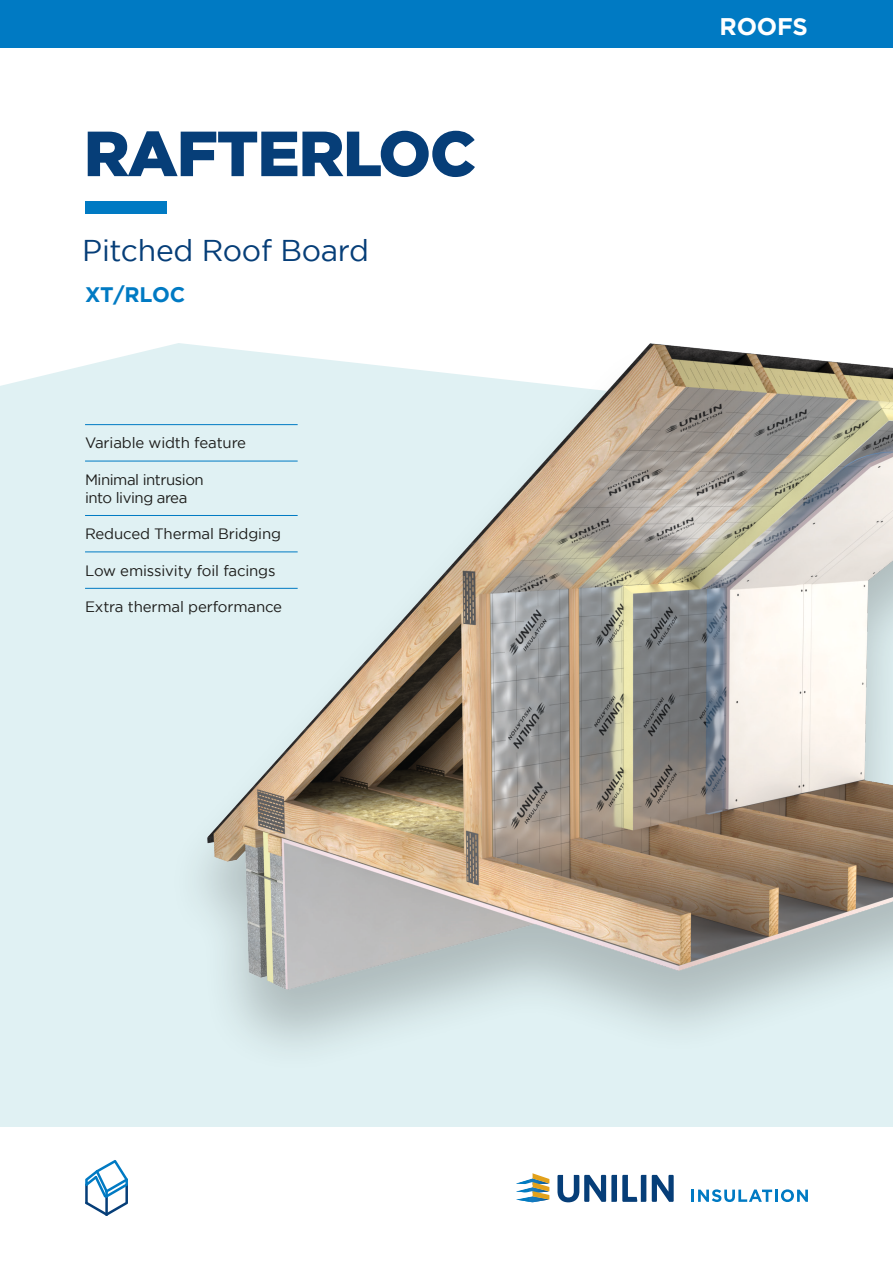
<style>
.page{position:relative;width:893px;height:1263px;background:#e0f1f3}
.page>*{position:absolute;margin:0;border:0;box-sizing:border-box;transform-origin:0 0}
.t1{font:900 63.6px "Gotham";letter-spacing:-.02em;color:#063e78}
.t2{font:30px "Gotham";letter-spacing:-.01em;color:#063e78}
.t3{font:700 24px "Gotham";letter-spacing:-.01em;color:#fff}
.t4{font:700 21px "Gotham";letter-spacing:-.01em;color:#007ac3}
.t5{font:15px "Gotham";letter-spacing:-.01em;color:#1d1d1b}
.t6{font:15px/18px "Gotham";letter-spacing:-.03em;color:#1d1d1b}
</style>
<div class="page">
<div style="left:0;top:48px;width:893px;height:338px;background:#fff"></div>
<div style="left:0;top:0;width:893px;height:48px;background:#007ac3"></div>
<div style="left:0;top:1128px;width:893px;height:135px;background:#fff"></div>
<svg style="left:516px;top:1173px;width:33px;height:29px"></svg>
<svg style="left:652px;top:1175px;width:22px;height:27px"></svg>
<svg style="left:557px;top:1175px;width:89px;height:27px"></svg>
<svg style="left:692px;top:1189px;width:116px;height:13px"></svg>
<hr style="left:85px;top:461px;width:213px;height:1px;background:#007ac3">
<hr style="left:85px;top:515px;width:213px;height:1px;background:#007ac3">
<hr style="left:85px;top:551px;width:213px;height:1px;background:#007ac3">
<hr style="left:85px;top:588px;width:213px;height:1px;background:#007ac3">
<hr style="left:85px;top:424px;width:213px;height:1px;background:#007ac3">
<div style="left:85px;top:201px;width:81px;height:13px;background:#007ac3"></div>
<svg style="left:85px;top:1160px;width:43px;height:56px"></svg>
<div style="left:165px;top:341px;width:728px;height:735px;background:#1d1d1b;opacity:.25"></div>
<img style="left:208px;top:343px;width:685px;height:646px">
<p class="t1" style="left:84px;top:117px;width:394px">RAFTERLOC</p>
<p class="t2" style="left:82px;top:234px;width:288px">Pitched Roof Board</p>
<p class="t4" style="left:85px;top:282px;width:102px">XT/RLOC</p>
<p class="t5" style="left:85px;top:435px;width:163px">Variable width feature</p>
<p class="t6" style="left:85px;top:470px;width:120px">Minimal intrusion into living area</p>
<p class="t5" style="left:85px;top:525px;width:198px">Reduced Thermal Bridging</p>
<p class="t5" style="left:85px;top:562px;width:192px">Low emissivity foil facings</p>
<p class="t5" style="left:85px;top:598px;width:199px">Extra thermal performance</p>
<p class="t3" style="left:720px;top:13px;width:90px">ROOFS</p>
</div>
